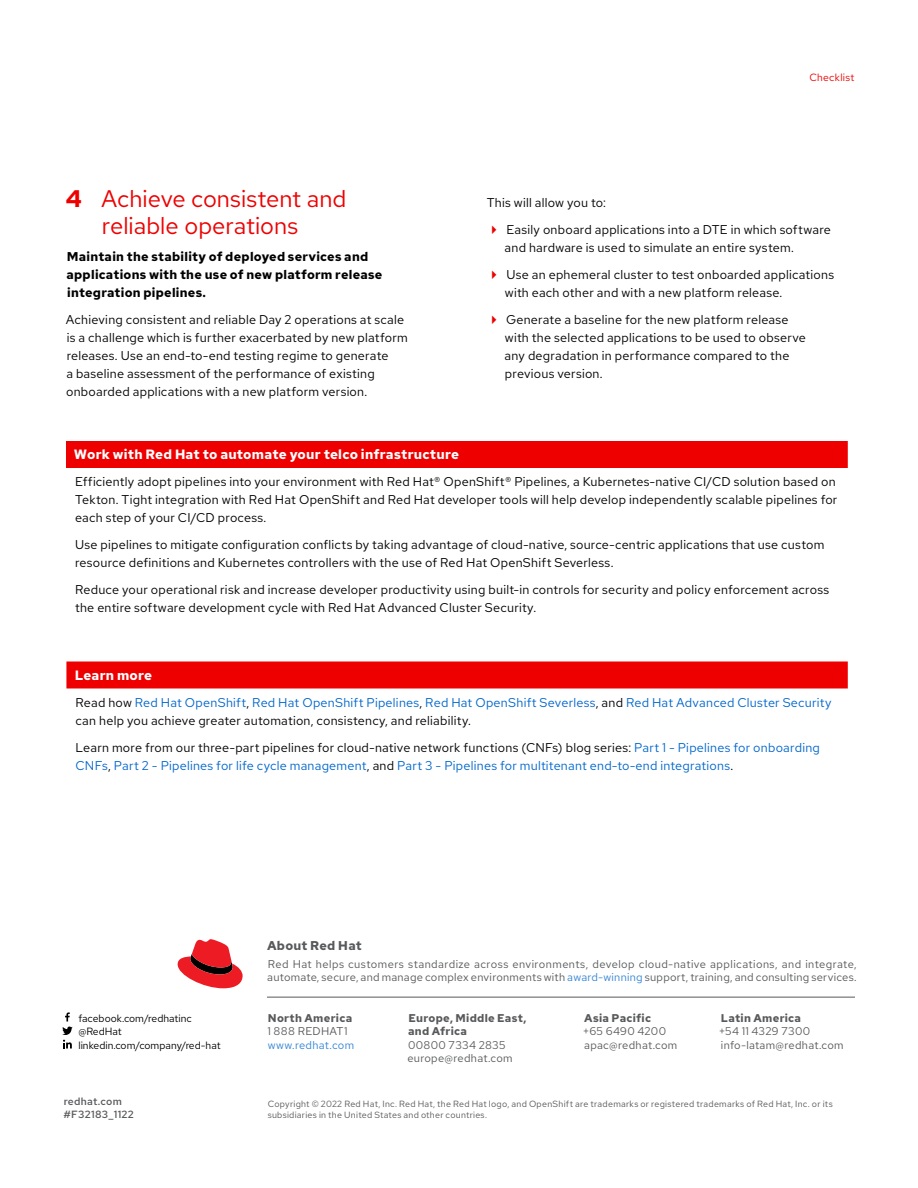
<style>
.page{position:relative;width:918px;height:1188px;background:#fff}
.page>*{position:absolute;margin:0;border:0;box-sizing:border-box;transform-origin:0 0}
.t1{font:24px/27px "Red Hat Text";color:#e00;text-align:center}
.t2{font:700 13.5px "Red Hat Text";letter-spacing:.015em;color:#fff}
.t3{font:12.75px/18px "Red Hat Text";letter-spacing:.015em;color:#000}
.t4{font:12.75px/18px "Red Hat Text";letter-spacing:.015em;color:#06c}
.t5{font:700 12.75px/18px "Red Hat Text";letter-spacing:.02em;color:#000}
.t6{font:700 12.75px "Red Hat Text";letter-spacing:.02em;color:#58595b}
.t7{font:11.25px/13.5px "Red Hat Text";letter-spacing:.025em;color:#58595b}
.t8{font:700 11.25px/13.5px "Red Hat Text";letter-spacing:.02em;color:#58595b}
.t9{font:11.25px "Red Hat Text";letter-spacing:.025em;color:#3385d6}
.t10{font:10.5px/13.5px "Red Hat Text";color:#000}
.t11{font:500 10.5px/13.5px "Red Hat Text";letter-spacing:.025em;color:#58595b}
.t12{font:10.5px "Red Hat Text";letter-spacing:.025em;color:#e00}
.t13{font:9px/11.2px "Red Hat Text";letter-spacing:.03em;color:#58595b}
.s1{font-weight:700}
.s2{color:#000}
.s3{color:#3385d6}
</style>
<div class="page">
<hr style="left:267px;top:997px;width:588px;height:1px;background:#58595b">
<svg style="left:178px;top:939px;width:65px;height:49px"></svg>
<svg style="left:62px;top:1012px;width:11px;height:36px"></svg>
<div style="left:66px;top:662px;width:782px;height:26px;background:#e00"></div>
<div style="left:66px;top:441px;width:782px;height:27px;background:#e00"></div>
<h1 class="t1" style="left:66px;top:185px;width:282px"><span class="s1">4</span> Achieve consistent and reliable operations</h1>
<p class="t5" style="left:66px;top:247px;width:318px">Maintain the stability of deployed services and applications with the use of new platform release integration pipelines.</p>
<p class="t3" style="left:66px;top:310px;width:344px">Achieving consistent and reliable Day 2 operations at scale is a challenge which is further exacerbated by new platform releases. Use an end-to-end testing regime to generate<br>a baseline assessment of the performance of existing onboarded applications with a new platform version.</p>
<p class="t12" style="left:809px;top:70px;width:47px">Checklist</p>
<p class="t3" style="left:506px;top:189px;width:326px;line-height:27px;text-indent:-20px">This will allow you to:<br>Easily onboard applications into a DTE in which software</p>
<p class="t3" style="left:505px;top:234px;width:331px;line-height:27px">and hardware is used to simulate an entire system.<br>Use an ephemeral cluster to test onboarded applications</p>
<p class="t3" style="left:505px;top:279px;width:285px;line-height:27px">with each other and with a new platform release.<br>Generate a baseline for the new platform release</p>
<p class="t3" style="left:505px;top:328px;width:303px">with the selected applications to be used to observe any degradation in performance compared to the previous version.</p>
<p class="t2" style="left:74px;top:445px;width:387px">Work with Red Hat to automate your telco infrastructure</p>
<p class="t3" style="left:75px;top:472px;width:764px">Efficiently adopt pipelines into your environment with Red Hat® OpenShift® Pipelines, a Kubernetes-native CI/CD solution based on<br>Tekton. Tight integration with Red Hat OpenShift and Red Hat developer tools will help develop independently scalable pipelines for each step of your CI/CD process.</p>
<p class="t3" style="left:75px;top:535px;width:751px">Use pipelines to mitigate configuration conflicts by taking advantage of cloud-native, source-centric applications that use custom resource definitions and Kubernetes controllers with the use of Red Hat OpenShift Severless.</p>
<p class="t3" style="left:75px;top:580px;width:756px">Reduce your operational risk and increase developer productivity using built-in controls for security and policy enforcement across the entire software development cycle with Red Hat Advanced Cluster Security.</p>
<p class="t2" style="left:75px;top:666px;width:79px">Learn more</p>
<p class="t4" style="left:76px;top:693px;width:758px"><span class="s2">Read how</span> Red Hat OpenShift<span class="s2">,</span> Red Hat OpenShift Pipelines<span class="s2">,</span> Red Hat OpenShift Severless<span class="s2">, and</span> Red Hat Advanced Cluster Security <span class="s2">can help you achieve greater automation, consistency, and reliability.</span></p>
<p class="t4" style="left:76px;top:738px;width:746px"><span class="s2">Learn more from our three-part pipelines for cloud-native network functions (CNFs) blog series:</span> Part 1 - Pipelines for onboarding<br>CNFs<span class="s2">,</span> Part 2 - Pipelines for life cycle management<span class="s2">, and</span> Part 3 - Pipelines for multitenant end-to-end integrations<span class="s2">.</span></p>
<p class="t10" style="left:78px;top:1011px;width:144px">facebook.com/redhatinc @RedHat linkedin.com/company/red-hat</p>
<p class="t11" style="left:64px;top:1094px;width:72px">redhat.com #F32183_1122</p>
<p class="t6" style="left:267px;top:937px;width:96px">About Red Hat</p>
<p class="t7" style="left:267px;top:957px;width:591px">Red Hat helps customers standardize across environments, develop cloud-native applications, and integrate, automate, secure, and manage complex environments with <span class="s3">award-winning</span> support, training, and consulting services.</p>
<p class="t8" style="left:408px;top:1011px;width:120px">Europe, Middle East, and Africa</p>
<p class="t7" style="left:407px;top:1038px;width:107px">00800 7334 2835 europe@redhat.com</p>
<p class="t8" style="left:268px;top:1011px;width:86px">North America</p>
<p class="t7" style="left:268px;top:1024px;width:81px">1 888 REDHAT1</p>
<p class="t9" style="left:268px;top:1037px;width:88px">www.redhat.com</p>
<p class="t8" style="left:584px;top:1011px;width:68px">Asia Pacific</p>
<p class="t7" style="left:583px;top:1024px;width:96px">+65 6490 4200 apac@redhat.com</p>
<p class="t8" style="left:721px;top:1011px;width:82px">Latin America</p>
<p class="t7" style="left:719px;top:1024px;width:126px">+54 11 4329 7300 info-latam@redhat.com</p>
<p class="t13" style="left:268px;top:1098px;width:567px">Copyright © 2022 Red Hat, Inc. Red Hat, the Red Hat logo, and OpenShift are trademarks or registered trademarks of Red Hat, Inc. or its subsidiaries in the United States and other countries.</p>
</div>
